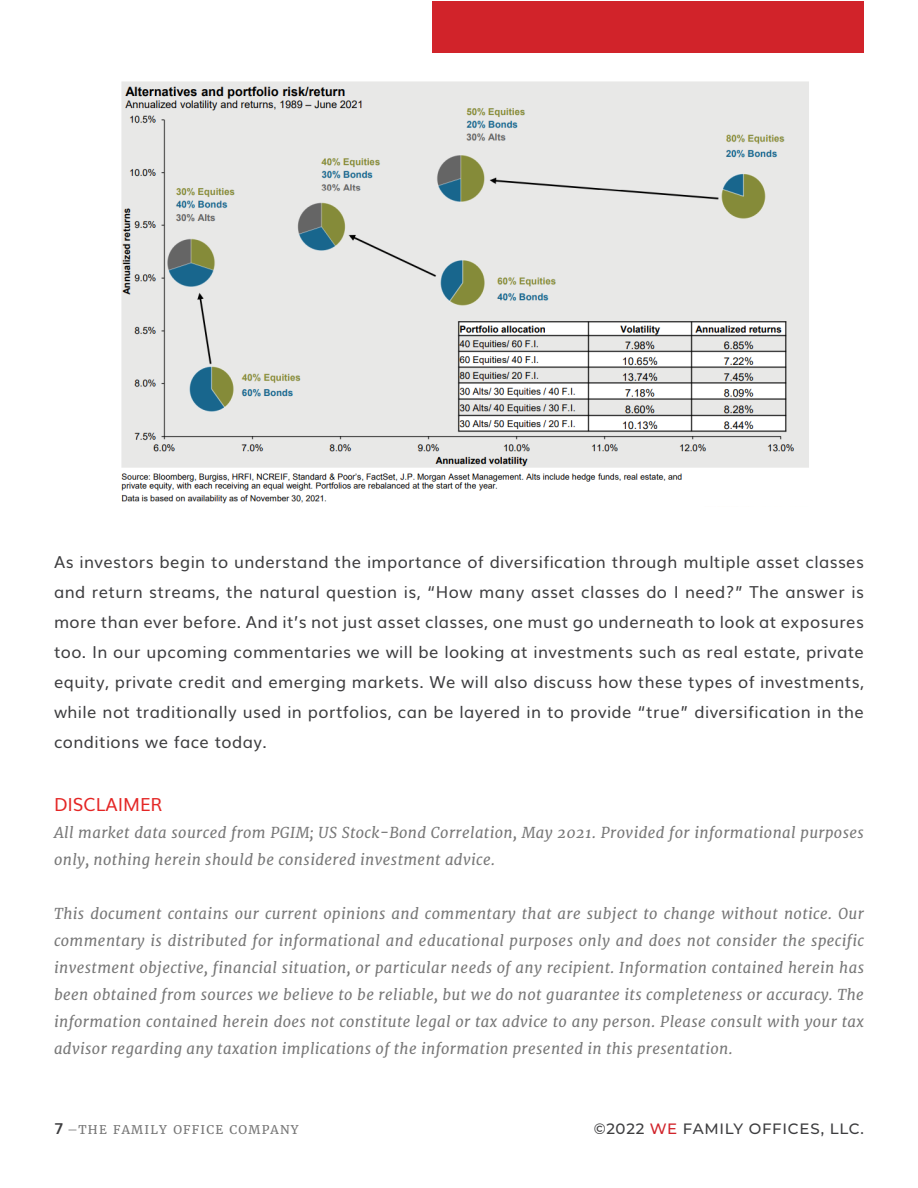
<style>
.page{position:relative;width:918px;height:1188px;background:#fff}
.page>*{position:absolute;margin:0;border:0;box-sizing:border-box;transform-origin:0 0}
.t1{font:18px "Muli";color:#e42625}
.t2{font:16.5px/30px "Muli";letter-spacing:.025em;color:#3d3d3f;text-align:justify}
.t3{font:italic 15px/27px "Merriweather";letter-spacing:.025em;color:#777}
.t4{font:500 15px "Montserrat";letter-spacing:.05em;color:#3d3d3f}
.t5{font:12px "Merriweather";letter-spacing:.1em;color:#777}
.s1{font-family:"Muli";font-weight:700;font-size:15px;color:#3d3d3f}
.s2{font-family:"Futura PT"}
.s3{color:#d1232a}
</style>
<div class="page">
<div style="left:432px;top:1px;width:432px;height:51px;background:#d1232a"></div>
<img style="left:121px;top:81px;width:688px;height:423px">
<p class="t2" style="left:54px;top:545px;width:812px">As investors begin to understand the importance of diversification through multiple asset classes and return streams, the natural question is, “How many asset classes do I need?” The answer is more than ever before. And it’s not just asset classes, one must go underneath to look at exposures too. In our upcoming commentaries we will be looking at investments such as real estate, private equity, private credit and emerging markets. We will also discuss how these types of investments, while not traditionally used in portfolios, can be layered in to provide “true” diversification in the conditions we face today.</p>
<p class="t1" style="left:54px;top:790px;width:110px">DISCLAIMER</p>
<p class="t3" style="left:54px;top:819px;width:811px">All market data sourced from PGIM; US Stock-Bond Correlation, May 2021. Provided for informational purposes only, nothing herein should be considered investment advice.</p>
<p class="t3" style="left:54px;top:900px;width:812px;text-align:justify">This document contains our current opinions and commentary that are subject to change without notice. Our commentary is distributed for informational and educational purposes only and does not consider the specific investment objective, financial situation, or particular needs of any recipient. Information contained herein has been obtained from sources we believe to be reliable, but we do not guarantee its completeness or accuracy. The information contained herein does not constitute legal or tax advice to any person. Please consult with your tax advisor regarding any taxation implications of the information presented in this presentation.</p>
<p class="t5" style="left:54px;top:1122px;width:246px"><span class="s1">7</span> <span class="s2">—</span>THE FAMILY OFFICE COMPANY</p>
<p class="t4" style="left:594px;top:1118px;width:272px">©2022 <span class="s3">WE</span> FAMILY OFFICES, LLC.</p>
</div>
